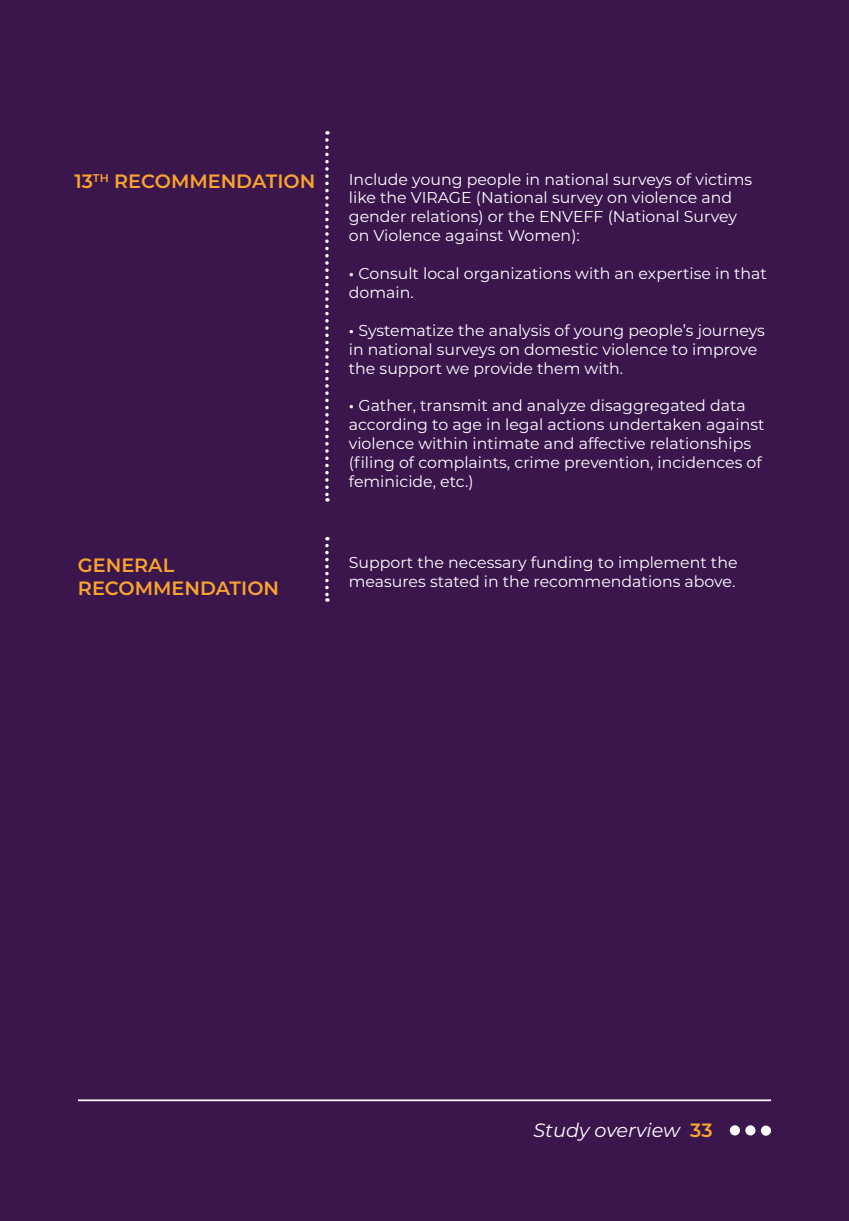
<style>
.page{position:relative;width:849px;height:1221px;background:#fff}
.page>*{position:absolute;margin:0;border:0;box-sizing:border-box;transform-origin:0 0}
.Left_11pt_Semibold{font:600 19.25px/23.1px "Montserrat";color:#f9a42e}
.t1{font:italic 19.25px "Montserrat";color:#fff}
.Grey_Right__Reg{font:15.75px/18.9px "Montserrat";color:#fff}
.s1{font-weight:600}
.s2{font-weight:600;font-style:normal;color:#f9a42e}
</style>
<div class="page">
<div style="left:0;top:0;width:848px;height:1220px;background:#3a164d"></div>
<div style="left:729px;top:1125px;width:10px;height:10px;background:#fff;border-radius:50%"></div>
<div style="left:745px;top:1125px;width:10px;height:10px;background:#fff;border-radius:50%"></div>
<div style="left:760px;top:1125px;width:10px;height:10px;background:#fff;border-radius:50%"></div>
<hr style="left:78px;top:1099px;width:692px;height:2px;background:#fff">
<svg style="left:325px;top:131px;width:3px;height:370px"></svg>
<svg style="left:325px;top:537px;width:3px;height:64px"></svg>
<p class="Left_11pt_Semibold" style="left:74px;top:169px;width:242px">13<sup>TH</sup> RECOMMENDATION</p>
<p class="Left_11pt_Semibold" style="left:78px;top:552px;width:203px">GENERAL<br>RECOMMENDATION</p>
<p class="Grey_Right__Reg" style="left:349px;top:169px;width:405px">Include young people in national surveys of victims like the VIRAGE (National survey on violence and gender relations) or the ENVEFF (National Survey</p>
<p class="Grey_Right__Reg" style="left:349px;top:226px;width:232px">on Violence against Women):</p>
<p class="Grey_Right__Reg" style="left:349px;top:263px;width:419px"><span class="s1">•</span> Consult local organizations with an expertise in that domain.</p>
<p class="Grey_Right__Reg" style="left:349px;top:320px;width:417px"><span class="s1">•</span> Systematize the analysis of young people’s journeys in national surveys on domestic violence to improve the support we provide them with.</p>
<p class="Grey_Right__Reg" style="left:349px;top:396px;width:417px"><span class="s1">•</span> Gather, transmit and analyze disaggregated data according to age in legal actions undertaken against violence within intimate and affective relationships (filing of complaints, crime prevention, incidences of feminicide, etc.)</p>
<p class="Grey_Right__Reg" style="left:349px;top:553px;width:390px">Support the necessary funding to implement the measures stated in the recommendations above.</p>
<p class="t1" style="left:533px;top:1116px;width:181px">Study overview <span class="s2">33</span></p>
</div>
